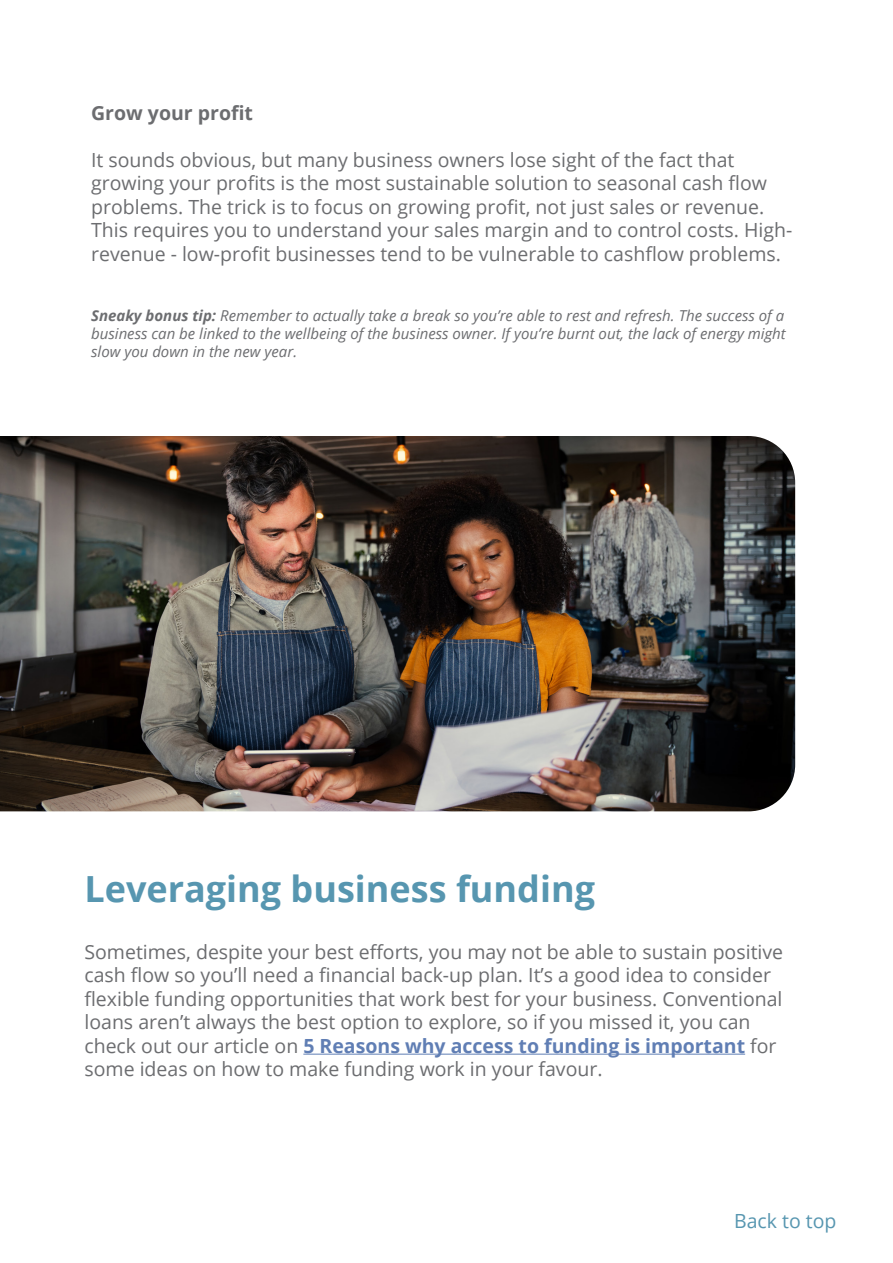
<style>
.page{position:relative;width:893px;height:1263px;background:#fff}
.page>*{position:absolute;margin:0;border:0;box-sizing:border-box;transform-origin:0 0}
.t1{font:700 36px "Open Sans";color:#5796b0}
.t2{font:19.5px/23.4px "Open Sans";color:#6c6d70}
.t3{font:700 19.5px "Open Sans";color:#6c6d70}
.t4{font:19.5px "Open Sans";color:#5796b0}
.t5{font:italic 15px/18px "Open Sans";color:#6c6d70;text-align:justify}
.s1{font-weight:700}
.s2{font-weight:700;color:#607eb4}
</style>
<div class="page">
<img style="left:0;top:436px;width:795px;height:375px">
<hr style="left:303px;top:1054px;width:442px;height:1px;background:#607eb4">
<p class="t3" style="left:91px;top:99px;width:163px">Grow your profit</p>
<p class="t2" style="left:91px;top:148px;width:703px">It sounds obvious, but many business owners lose sight of the fact that growing your profits is the most sustainable solution to seasonal cash flow problems. The trick is to focus on growing profit, not just sales or revenue.<br>This requires you to understand your sales margin and to control costs. High&shy;revenue - low-profit businesses tend to be vulnerable to cashflow problems.</p>
<p class="t5" style="left:91px;top:306px;width:696px"><span class="s1">Sneaky bonus tip:</span> Remember to actually take a break so you’re able to rest and refresh. The success of a business can be linked to the wellbeing of the business owner. If you’re burnt out, the lack of energy might slow you down in the new year.</p>
<h1 class="t1" style="left:84px;top:864px;width:512px">Leveraging business funding</h1>
<p class="t2" style="left:84px;top:940px;width:700px">Sometimes, despite your best efforts, you may not be able to sustain positive cash flow so you’ll need a financial back-up plan. It’s a good idea to consider flexible funding opportunities that work best for your business. Conventional loans aren’t always the best option to explore, so if you missed it, you can check out our article on <span class="s2">5 Reasons why access to funding is important</span> for some ideas on how to make funding work in your favour.</p>
<p class="t4" style="left:734px;top:1208px;width:104px">Back to top</p>
</div>
